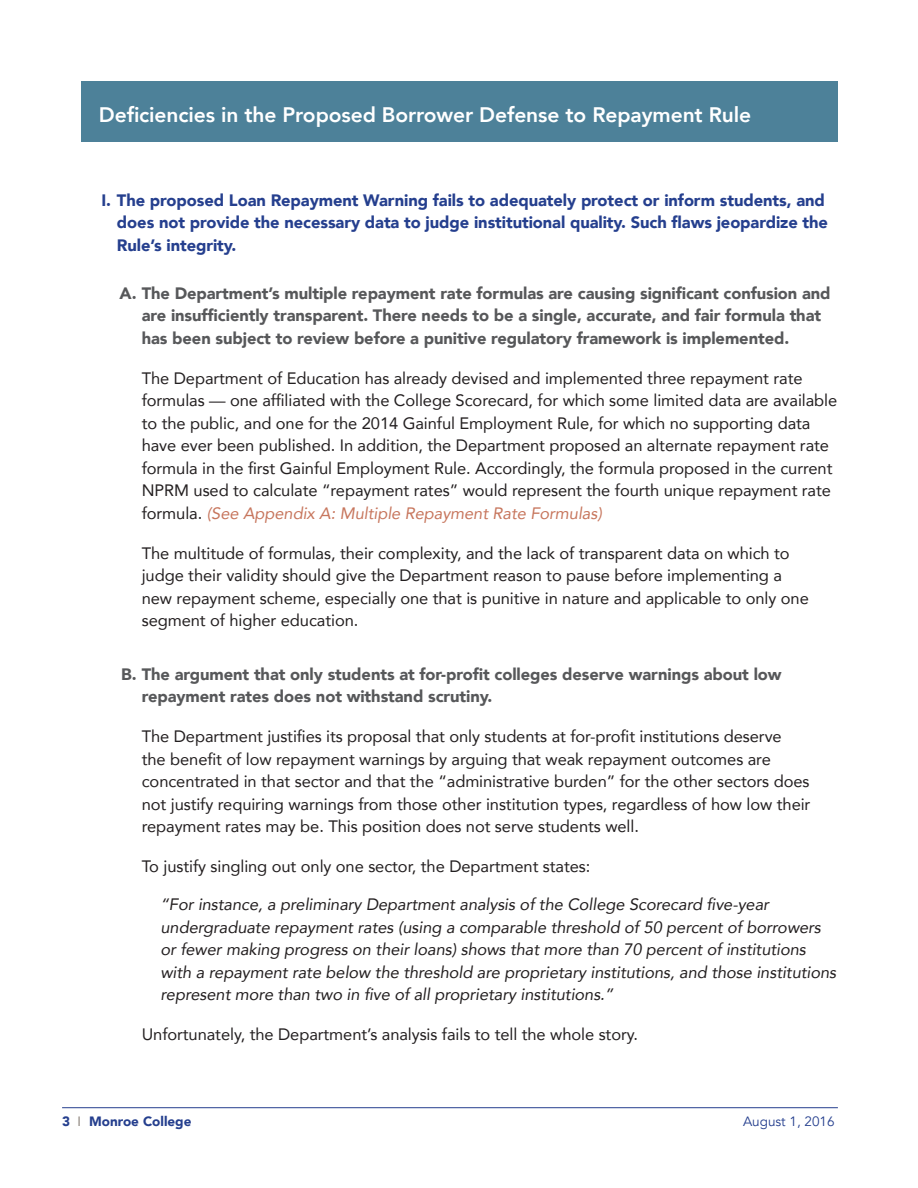
<style>
.page{position:relative;width:918px;height:1188px;background:#fff}
.page>*{position:absolute;margin:0;border:0;box-sizing:border-box;transform-origin:0 0}
.headline{font:800 21px "Avenir";letter-spacing:-.005em;color:#fff}
.Level2_text{font:16.5px/22.5px "Avenir";letter-spacing:-.005em;color:#231f20}
.Level3_text{font:italic 16.5px/22.5px "Avenir";letter-spacing:-.005em;color:#231f20}
.LightBlueLevel2Hed{font:900 16.5px/22.5px "Avenir";letter-spacing:-.005em;color:#57585a}
.BlueSubhead{font:900 16.5px/22.5px "Avenir";letter-spacing:-.005em;color:#253f8e}
.t1{font:900 13.5px "Avenir";color:#253f8e}
.t2{font:13.5px "Avenir";color:#253f8e}
.s1{font-style:italic;color:#c7765d}
.s2{font-weight:400;color:#8d847d}
</style>
<div class="page">
<hr style="left:62px;top:1107px;width:776px;height:1px;background:#253f8e">
<div style="left:81px;top:81px;width:757px;height:61px;background:#4d8199"></div>
<p class="headline" style="left:99px;top:98px;width:654px">Deficiencies in the Proposed Borrower Defense to Repayment Rule</p>
<p class="BlueSubhead" style="left:117px;top:188px;width:713px;text-indent:-16px">I. The proposed Loan Repayment Warning fails to adequately protect or inform students, and does not provide the necessary data to judge institutional quality. Such flaws jeopardize the<br>Rule’s integrity.</p>
<p class="LightBlueLevel2Hed" style="left:142px;top:281px;width:690px;text-indent:-22px">A. The Department’s multiple repayment rate formulas are causing significant confusion and are insufficiently transparent. There needs to be a single, accurate, and fair formula that has been subject to review before a punitive regulatory framework is implemented.</p>
<p class="Level2_text" style="left:142px;top:366px;width:697px">The Department of Education has already devised and implemented three repayment rate formulas — one affiliated with the College Scorecard, for which some limited data are available to the public, and one for the 2014 Gainful Employment Rule, for which no supporting data have ever been published. In addition, the Department proposed an alternate repayment rate formula in the first Gainful Employment Rule. Accordingly, the formula proposed in the current NPRM used to calculate “repayment rates” would represent the fourth unique repayment rate formula. <span class="s1">(See Appendix A: Multiple Repayment Rate Formulas)</span></p>
<p class="Level2_text" style="left:142px;top:541px;width:669px">The multitude of formulas, their complexity, and the lack of transparent data on which to judge their validity should give the Department reason to pause before implementing a new repayment scheme, especially one that is punitive in nature and applicable to only one segment of higher education.</p>
<p class="LightBlueLevel2Hed" style="left:142px;top:662px;width:641px;text-indent:-21px">B. The argument that only students at for-profit colleges deserve warnings about low repayment rates does not withstand scrutiny.</p>
<p class="Level2_text" style="left:142px;top:725px;width:670px">The Department justifies its proposal that only students at for-profit institutions deserve<br>the benefit of low repayment warnings by arguing that weak repayment outcomes are concentrated in that sector and that the “administrative burden” for the other sectors does not justify requiring warnings from those other institution types, regardless of how low their repayment rates may be. This position does not serve students well.</p>
<p class="Level2_text" style="left:142px;top:855px;width:450px">To justify singling out only one sector, the Department states:</p>
<p class="Level3_text" style="left:160px;top:893px;width:677px">“For instance, a preliminary Department analysis of the College Scorecard five-year undergraduate repayment rates (using a comparable threshold of 50 percent of borrowers or fewer making progress on their loans) shows that more than 70 percent of institutions with a repayment rate below the threshold are proprietary institutions, and those institutions represent more than two in five of all proprietary institutions.”</p>
<p class="Level2_text" style="left:142px;top:1023px;width:498px">Unfortunately, the Department’s analysis fails to tell the whole story.</p>
<p class="t1" style="left:62px;top:1110px;width:131px">3 <span class="s2">I</span> Monroe College</p>
<p class="t2" style="left:743px;top:1113px;width:93px">August 1, 2016</p>
</div>
